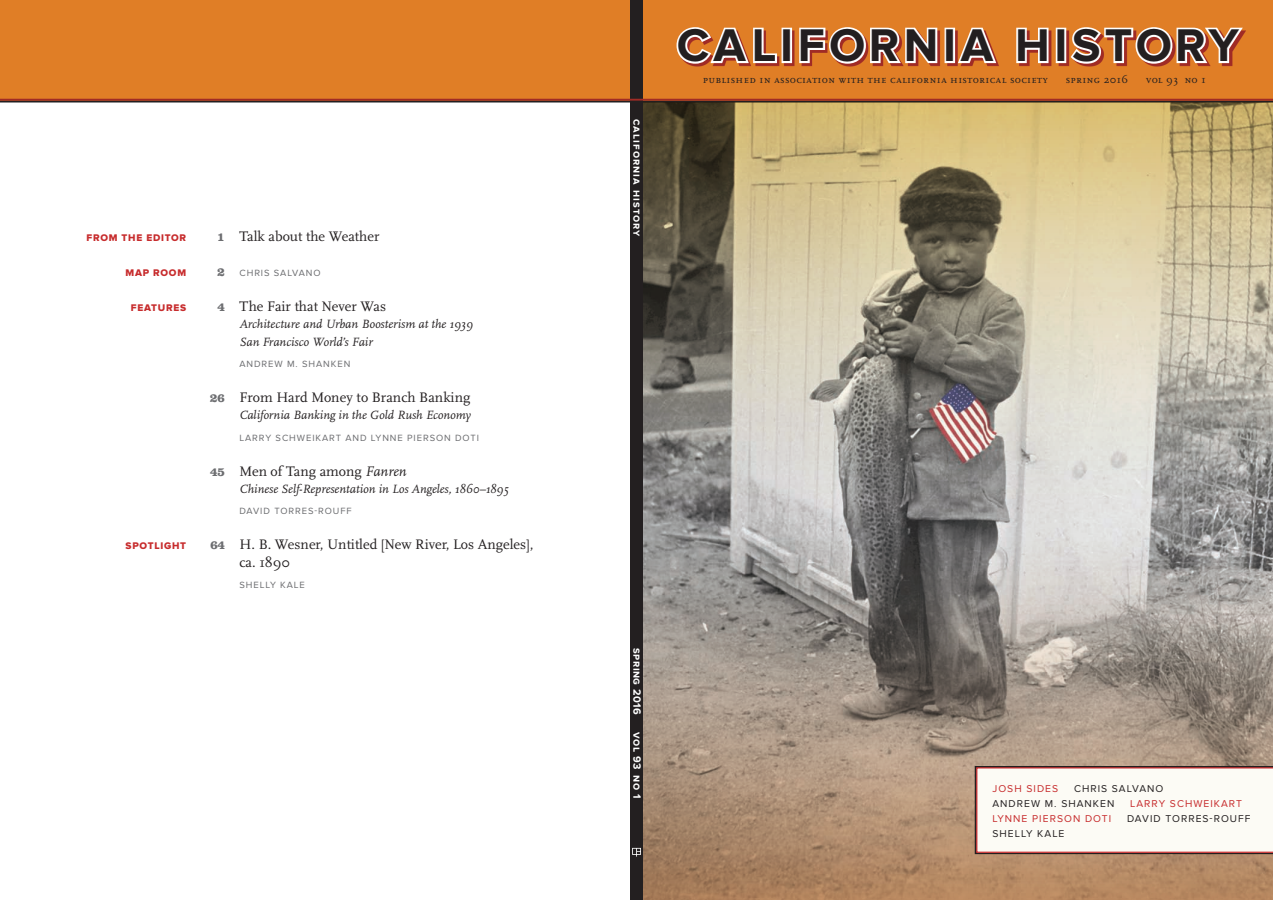
<style>
.page{position:relative;width:1273px;height:900px;background:#fff}
.page>*{position:absolute;margin:0;border:0;box-sizing:border-box;transform-origin:0 0}
.t1{font:700 47.5px "Proxima Nova";letter-spacing:.09em;color:#231f20}
.t2{font:14.38px/17.5px "Scala Pro";color:#231f20}
.t3{font:italic 12.5px/17.5px "Scala Pro";color:#231f20}
.t4{font:11px "Scala Pro";letter-spacing:.04em;color:#231f20}
.t5{font:700 11px "Proxima Nova";letter-spacing:.09em;color:#fff}
.t6{font:700 11px "Proxima Nova";letter-spacing:.04em;color:#fff}
.t7{font:10.25px/15px "Proxima Nova";letter-spacing:.1em;color:#231f20}
.t8{font:10.25px "Proxima Nova";letter-spacing:.1em;color:#c72c2d}
.t9{font:10px "Proxima Nova Extrabld";letter-spacing:.075em;color:#c72c2d}
.t10{font:9.38px "Proxima Nova";letter-spacing:.1em;color:#6c6d70}
.s1{font-family:"URW Clarendon T";font-weight:700;font-size:12.5px;color:#6c6d70}
.s2{font-family:"URW Clarendon T";font-weight:700;font-size:12.5px}
.s3{font-style:italic}
</style>
<div class="page">
<div style="left:637px;top:0;width:636px;height:101px;background:#e07e26"></div>
<div style="left:622px;top:0;width:21px;height:900px;background:#231f20"></div>
<div style="left:0;top:99px;width:630px;height:801px;background:#fff"></div>
<div style="left:0;top:0;width:630px;height:101px;background:#e07e26"></div>
<hr style="left:0;top:101px;width:1273px;height:1px;background:#231f20">
<hr style="left:0;top:99px;width:1273px;height:2px;background:#a02b25">
<svg style="left:643px;top:102px;width:630px;height:798px;background:#aa9d89"></svg>
<svg style="left:974px;top:766px;width:299px;height:88px"></svg>
<svg style="left:632px;top:848px;width:9px;height:9px"></svg>
<svg style="left:779px;top:30px;width:289px;height:36px"></svg>
<svg style="left:676px;top:27px;width:103px;height:39px"></svg>
<div style="left:781px;top:28px;width:11px;height:35px;border:4px solid #fff"></div>
<svg style="left:797px;top:27px;width:142px;height:39px"></svg>
<div style="left:944px;top:28px;width:11px;height:35px;border:4px solid #fff"></div>
<svg style="left:955px;top:27px;width:43px;height:39px"></svg>
<svg style="left:1014px;top:27px;width:36px;height:38px"></svg>
<div style="left:1055px;top:28px;width:11px;height:35px;border:4px solid #fff"></div>
<svg style="left:1068px;top:27px;width:178px;height:39px"></svg>
<p class="t9" style="left:86px;top:231px;width:101px">FROM THE EDITOR</p>
<p class="t2" style="left:217px;top:227px;width:164px"><span class="s1">1</span> Talk about the Weather</p>
<p class="t9" style="left:125px;top:266px;width:62px">MAP ROOM</p>
<p class="t10" style="left:217px;top:267px;width:105px"><span class="s2">2</span> CHRIS SALVANO</p>
<p class="t9" style="left:131px;top:301px;width:57px">FEATURES</p>
<p class="t2" style="left:217px;top:297px;width:170px"><span class="s1">4</span> The Fair that Never Was</p>
<p class="t3" style="left:239px;top:315px;width:235px">Architecture and Urban Boosterism at the 1939<br>San Francisco World’s Fair</p>
<p class="t10" style="left:239px;top:358px;width:112px">ANDREW M. SHANKEN</p>
<p class="t2" style="left:210px;top:389px;width:262px"><span class="s1">26</span> From Hard Money to Branch Banking</p>
<p class="t3" style="left:239px;top:407px;width:233px">California Banking in the Gold Rush Economy</p>
<p class="t10" style="left:239px;top:432px;width:241px">LARRY SCHWEIKART AND LYNNE PIERSON DOTI</p>
<p class="t2" style="left:210px;top:462px;width:198px"><span class="s1">45</span> Men of Tang among <span class="s3">Fanren</span></p>
<p class="t3" style="left:239px;top:480px;width:271px">Chinese Self-Representation in Los Angeles, 1860–1895</p>
<p class="t10" style="left:239px;top:506px;width:114px">DAVID TORRES-ROUFF</p>
<p class="t9" style="left:126px;top:540px;width:62px">SPOTLIGHT</p>
<p class="t2" style="left:239px;top:536px;width:295px;text-indent:-29px"><span class="s1">64</span> H. B. Wesner, Untitled [New River, Los Angeles], ca. 1890</p>
<p class="t10" style="left:239px;top:580px;width:67px">SHELLY KALE</p>
<p class="t5" style="left:643px;top:119px;width:119px;rotate:90deg">california history</p>
<h1 class="t1" style="left:677px;top:18px;width:564px">CALIFORNIA HISTORY</h1>
<p class="t4" style="left:703px;top:73px;width:347px">published in association with the california historical society</p>
<p class="t4" style="left:1065px;top:73px;width:64px">spring 2016</p>
<p class="t4" style="left:1146px;top:73px;width:61px">vol 93 no 1</p>
<p class="t6" style="left:643px;top:648px;width:68px;rotate:90deg">spring 2016</p>
<p class="t5" style="left:643px;top:732px;width:67px;rotate:90deg">vol 93 no 1</p>
<p class="t7" style="left:992px;top:781px;width:172px;text-indent:82px">CHRIS SALVANO<br>ANDREW M. SHANKEN</p>
<p class="t8" style="left:992px;top:782px;width:67px">JOSH SIDES</p>
<p class="t8" style="left:1130px;top:797px;width:113px">LARRY SCHWEIKART</p>
<p class="t8" style="left:992px;top:812px;width:120px">LYNNE PIERSON DOTI</p>
<p class="t7" style="left:1127px;top:811px;width:125px">DAVID TORRES-ROUFF</p>
<p class="t7" style="left:992px;top:826px;width:74px">SHELLY KALE</p>
</div>
